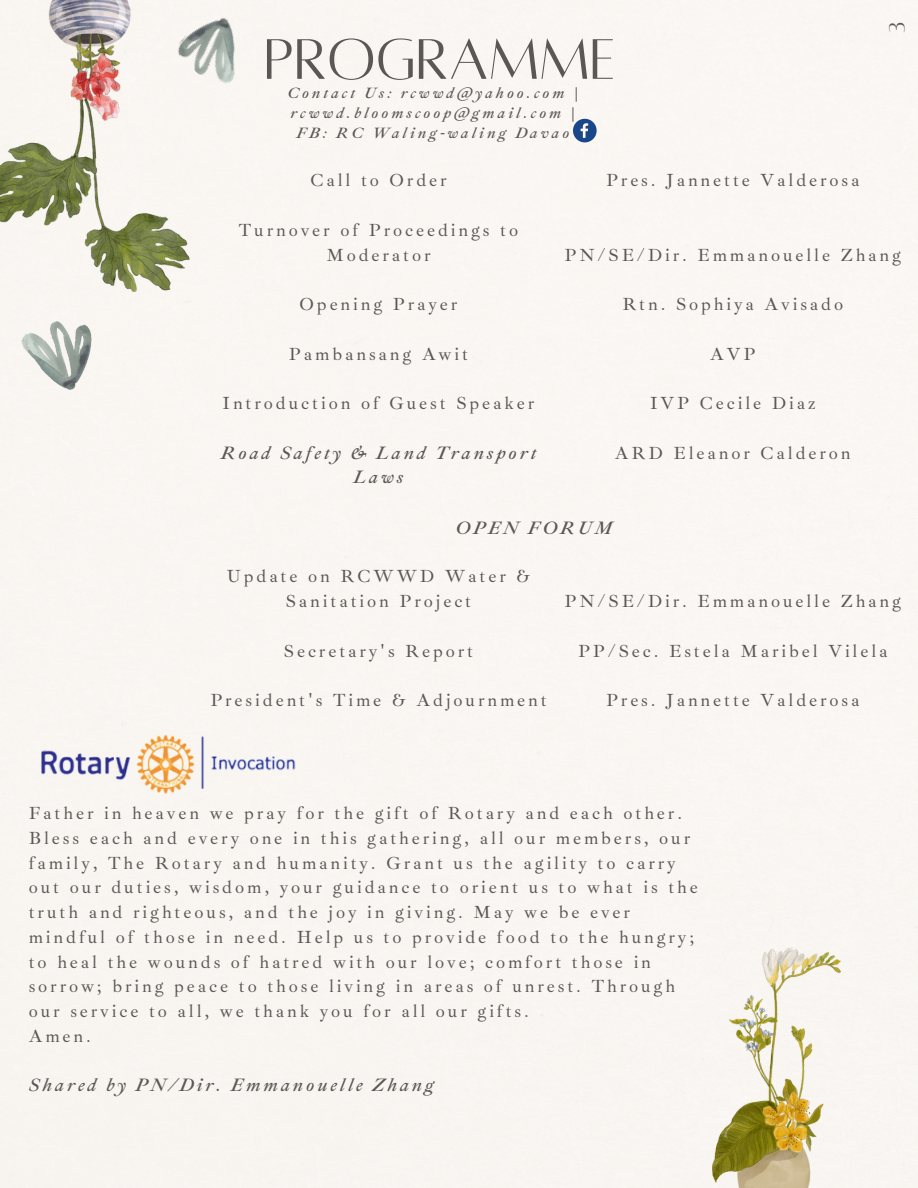
<style>
.page{position:relative;width:918px;height:1188px;background:#fff}
.page>*{position:absolute;margin:0;border:0;box-sizing:border-box;transform-origin:0 0}
.t1{font:63px "Alta regular";color:#5a5754}
.t2{font:24px "Alta regular";color:#5a5754}
.t3{font:18px/24.8px "Ibarra Real Nova";letter-spacing:.16em;color:#5a5754;text-align:center}
.t4{font:italic 18px/24.8px "Ibarra Real Nova";letter-spacing:.16em;color:#5a5754;text-align:center}
.t5{font:italic 15px/20.2px "Ibarra Real Nova";letter-spacing:.2em;color:#5a5754}
</style>
<div class="page">
<img style="left:20px;top:321px;width:72px;height:73px">
<img style="left:194px;top:1px;width:70px;height:92px">
<img style="left:0;top:0;width:194px;height:291px">
<img style="left:712px;top:947px;width:130px;height:241px">
<img style="left:20px;top:727px;width:296px;height:76px">
<svg style="left:573px;top:119px;width:24px;height:23px"></svg>
<p class="t1" style="left:264px;top:28px;width:353px">PROGRAMME</p>
<p class="t5" style="left:287px;top:83px;width:292px">Contact Us: rcwwd@yahoo.com | rcwwd.bloomscoop@gmail.com |</p>
<p class="t5" style="left:296px;top:123px;width:274px">FB: RC Waling-waling Davao</p>
<p class="t2" style="left:885px;top:33px;width:12px;rotate:-90deg">3</p>
<p class="t3" style="left:310px;top:168px;width:138px">Call to Order</p>
<p class="t3" style="left:239px;top:218px;width:281px">Turnover of Proceedings to<br>Moderator</p>
<p class="t3" style="left:300px;top:292px;width:159px">Opening Prayer</p>
<p class="t3" style="left:289px;top:341px;width:181px">Pambansang Awit</p>
<p class="t3" style="left:223px;top:391px;width:313px">Introduction of Guest Speaker</p>
<p class="t4" style="left:221px;top:440px;width:317px">Road Safety &amp; Land Transport<br>Laws</p>
<p class="t3" style="left:606px;top:168px;width:255px">Pres. Jannette Valderosa</p>
<p class="t3" style="left:565px;top:242px;width:338px">PN/SE/Dir. Emmanouelle Zhang</p>
<p class="t3" style="left:622px;top:292px;width:222px">Rtn. Sophiya Avisado</p>
<p class="t3" style="left:710px;top:341px;width:47px">AVP</p>
<p class="t3" style="left:650px;top:391px;width:167px">IVP Cecile Diaz</p>
<p class="t3" style="left:615px;top:440px;width:237px">ARD Eleanor Calderon</p>
<p class="t4" style="left:456px;top:516px;width:158px">OPEN FORUM</p>
<p class="t3" style="left:227px;top:564px;width:305px">Update on RCWWD Water &amp;<br>Sanitation Project</p>
<p class="t3" style="left:284px;top:638px;width:191px">Secretary's Report</p>
<p class="t3" style="left:210px;top:688px;width:338px">President's Time &amp; Adjournment</p>
<p class="t3" style="left:565px;top:589px;width:338px">PN/SE/Dir. Emmanouelle Zhang</p>
<p class="t3" style="left:578px;top:638px;width:311px">PP/Sec. Estela Maribel Vilela</p>
<p class="t3" style="left:606px;top:688px;width:255px">Pres. Jannette Valderosa</p>
<p class="t3" style="left:29px;top:801px;width:671px;text-align:left">Father in heaven we pray for the gift of Rotary and each other.<br>Bless each and every one in this gathering, all our members, our family, The Rotary and humanity. Grant us the agility to carry out our duties, wisdom, your guidance to orient us to what is the truth and righteous, and the joy in giving. May we be ever mindful of those in need. Help us to provide food to the hungry; to heal the wounds of hatred with our love; comfort those in sorrow; bring peace to those living in areas of unrest. Through our service to all, we thank you for all our gifts.</p>
<p class="t3" style="left:29px;top:1024px;width:64px">Amen.</p>
<p class="t4" style="left:29px;top:1073px;width:407px">Shared by PN/Dir. Emmanouelle Zhang</p>
</div>
